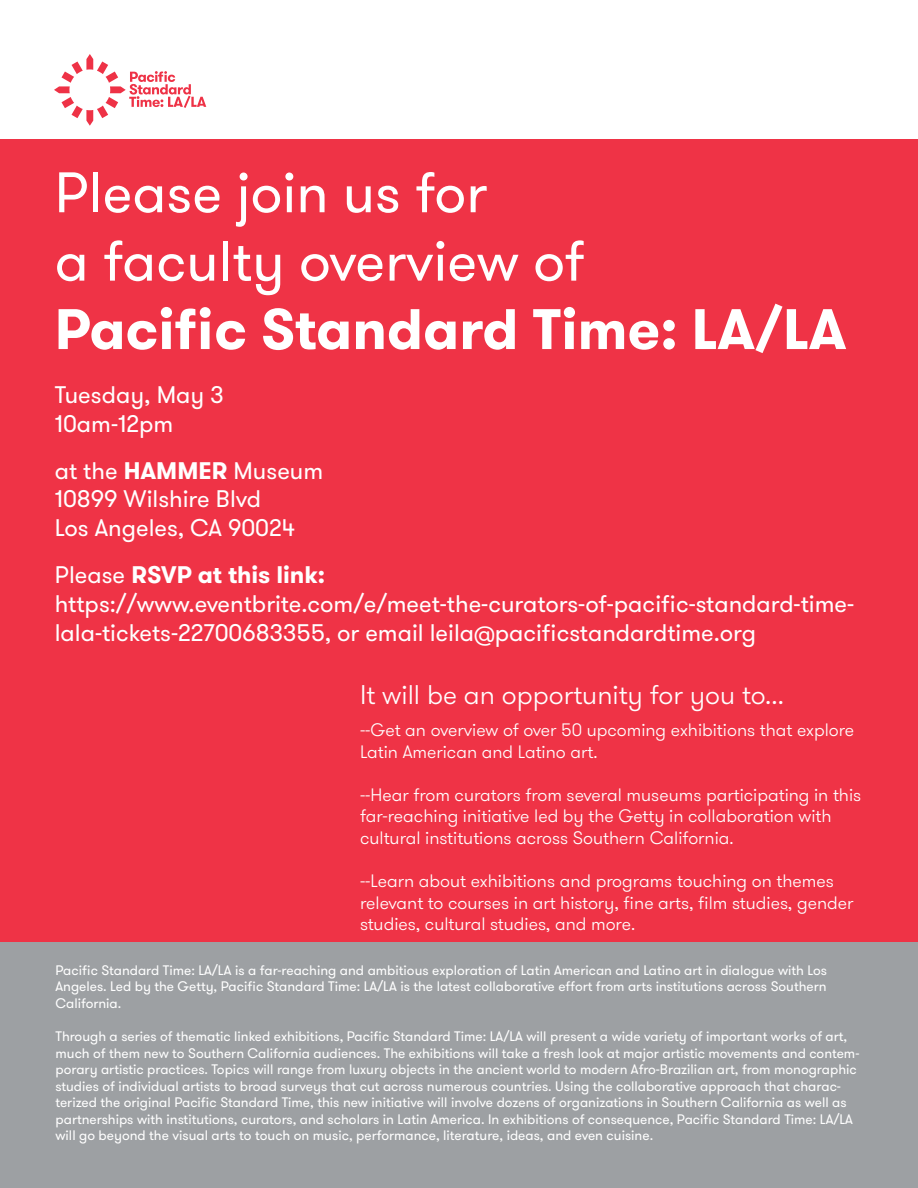
<style>
.page{position:relative;width:918px;height:1188px;background:#fff}
.page>*{position:absolute;margin:0;border:0;box-sizing:border-box;transform-origin:0 0}
.t1{font:57px/68.4px "GT Walsheim Pro";color:#fff}
.t2{font:700 57px "GT Walsheim Pro";color:#fff}
.t3{font:300 27px "GT Walsheim Pro";color:#fff}
.t4{font:24px/28.8px "GT Walsheim Pro";color:#fff}
.t5{font:300 18px/21.6px "GT Walsheim Pro";color:#fff}
.t6{font:13.8px/16.5px "GT Walsheim Pro";color:#fff;text-align:justify}
.s1{font-weight:700}
</style>
<div class="page">
<svg style="left:54px;top:54px;width:152px;height:72px"></svg>
<div style="left:0;top:140px;width:918px;height:803px;background:#ef3346"></div>
<div style="left:0;top:943px;width:918px;height:245px;background:#9da0a3"></div>
<h1 class="t1" style="left:55px;top:160px;width:531px">Please join us for<br>a faculty overview of</h1>
<h1 class="t2" style="left:55px;top:292px;width:793px">Pacific Standard Time: LA/LA</h1>
<h3 class="t4" style="left:55px;top:381px;width:171px">Tuesday, May 3<br>10am-12pm</h3>
<h3 class="t4" style="left:55px;top:456px;width:270px">at the <span class="s1">HAMMER</span> Museum<br>10899 Wilshire Blvd<br>Los Angeles, CA 90024</h3>
<h3 class="t4" style="left:55px;top:561px;width:801px">Please <span class="s1">RSVP at this link: </span>https://www.eventbrite.com/e/meet-the-curators-of-pacific-standard-time&shy;lala-tickets-22700683355, or email leila@pacificstandardtime.org</h3>
<h2 class="t3" style="left:360px;top:677px;width:425px">It will be an opportunity for you to...</h2>
<h3 class="t5" style="left:360px;top:719px;width:496px">--Get an overview of over 50 upcoming exhibitions that explore<br>Latin American and Latino art.</h3>
<h3 class="t5" style="left:360px;top:784px;width:503px">--Hear from curators from several museums participating in this far-reaching initiative led by the Getty in collaboration with cultural institutions across Southern California.</h3>
<h3 class="t5" style="left:360px;top:870px;width:495px">--Learn about exhibitions and programs touching on themes relevant to courses in art history, fine arts, film studies, gender studies, cultural studies, and more.</h3>
<p class="t6" style="left:56px;top:962px;width:773px">Pacific Standard Time: LA/LA is a far-reaching and ambitious exploration of Latin American and Latino art in dialogue with Los Angeles. Led by the Getty, Pacific Standard Time: LA/LA is the latest collaborative effort from arts institutions across Southern California.</p>
<p class="t6" style="left:56px;top:1028px;width:805px;text-align:left">Through a series of thematic linked exhibitions, Pacific Standard Time: LA/LA will present a wide variety of important works of art, much of them new to Southern California audiences. The exhibitions will take a fresh look at major artistic movements and contem&shy;porary artistic practices. Topics will range from luxury objects in the ancient world to modern Afro-Brazilian art, from monographic studies of individual artists to broad surveys that cut across numerous countries. Using the collaborative approach that charac&shy;terized the original Pacific Standard Time, this new initiative will involve dozens of organizations in Southern California as well as partnerships with institutions, curators, and scholars in Latin America. In exhibitions of consequence, Pacific Standard Time: LA/LA will go beyond the visual arts to touch on music, performance, literature, ideas, and even cuisine.</p>
</div>
